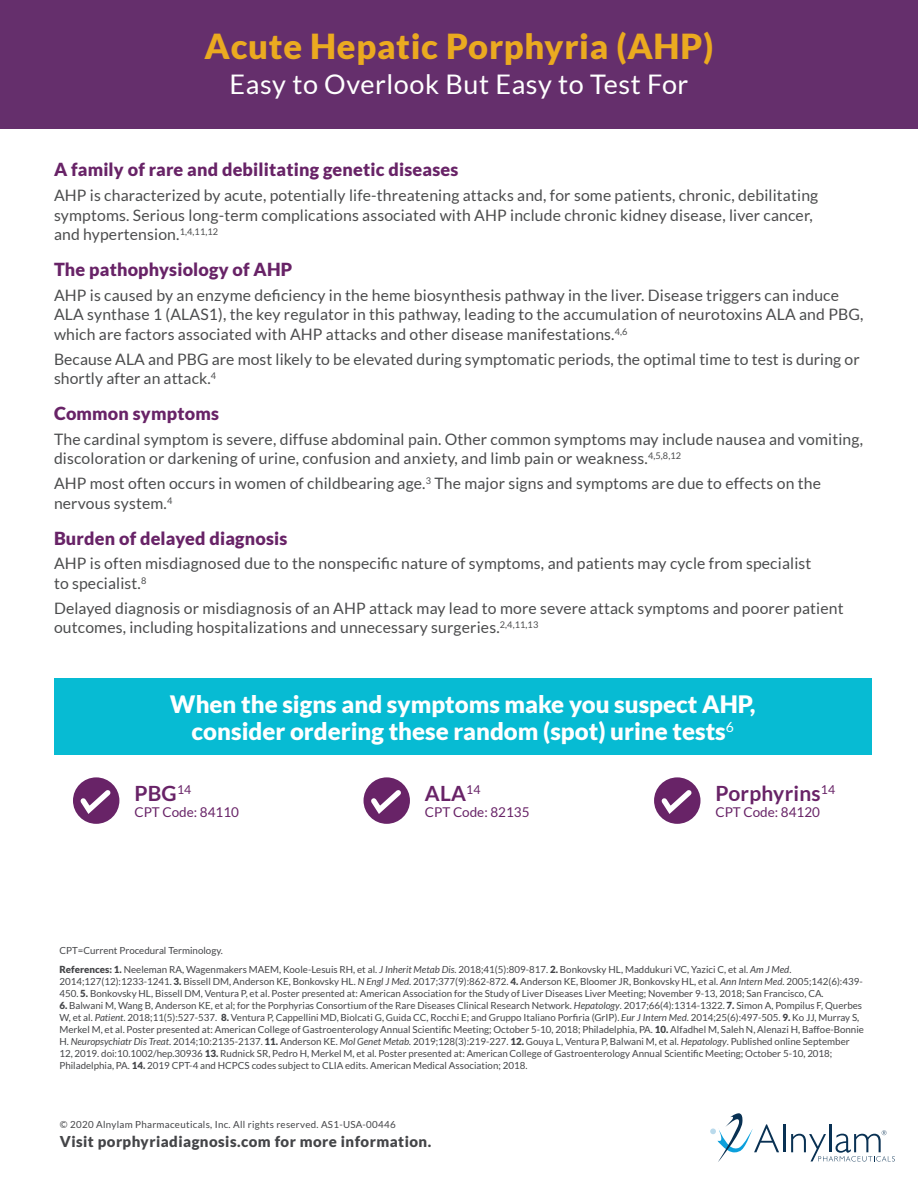
<style>
.page{position:relative;width:918px;height:1188px;background:#fff}
.page>*{position:absolute;margin:0;border:0;box-sizing:border-box;transform-origin:0 0}
.t1{font:900 34.5px "Lato";letter-spacing:.02em;color:#ebaa20}
.t2{font:27px "Lato";letter-spacing:.02em;color:#fff}
.t3{font:900 24px/27px "Lato";color:#fff;text-align:center}
.t4{font:700 21px "Lato";letter-spacing:.01em;color:#682367}
.t5{font:900 18px "Lato";letter-spacing:.01em;color:#682367}
.t6{font:15.75px/19.5px "Lato";letter-spacing:.01em;color:#4b4c4d}
.t7{font:900 15px "Lato";letter-spacing:.03em;color:#444548}
.t8{font:13.5px "Lato";color:#682367}
.t9{font:9.75px/12px "Lato";color:#444548}
.t10{font:9.75px "Lato";letter-spacing:.03em;color:#444548}
.s1{font-weight:900}
.s2{font-style:italic}
</style>
<div class="page">
<div style="left:0;top:0;width:918px;height:128px;background:#652f6c"></div>
<div style="left:54px;top:679px;width:818px;height:76px;background:#07bbd3"></div>
<div style="left:73px;top:777px;width:46px;height:47px;background:#682367;border-radius:50%"></div>
<svg style="left:76px;top:785px;width:39px;height:33px"></svg>
<div style="left:364px;top:777px;width:46px;height:47px;background:#682367;border-radius:50%"></div>
<svg style="left:366px;top:785px;width:40px;height:33px"></svg>
<div style="left:654px;top:777px;width:46px;height:47px;background:#682367;border-radius:50%"></div>
<svg style="left:657px;top:785px;width:40px;height:33px"></svg>
<svg style="left:710px;top:1113px;width:69px;height:49px"></svg>
<hr style="left:783px;top:1125px;width:2px;height:27px;background:#093153">
<hr style="left:829px;top:1125px;width:2px;height:27px;background:#093153">
<svg style="left:791px;top:1130px;width:104px;height:31px"></svg>
<p class="t1" style="left:205px;top:27px;width:510px">Acute Hepatic Porphyria (AHP)</p>
<p class="t2" style="left:230px;top:69px;width:460px">Easy to Overlook But Easy to Test For</p>
<p class="t5" style="left:54px;top:159px;width:406px">A family of rare and debilitating genetic diseases</p>
<p class="t6" style="left:54px;top:186px;width:766px">AHP is characterized by acute, potentially life-threatening attacks and, for some patients, chronic, debilitating symptoms. Serious long-term complications associated with AHP include chronic kidney disease, liver cancer, and hypertension.<sup>1,4,11,12</sup></p>
<p class="t5" style="left:54px;top:259px;width:240px">The pathophysiology of AHP</p>
<p class="t6" style="left:54px;top:285px;width:811px">AHP is caused by an enzyme deficiency in the heme biosynthesis pathway in the liver. Disease triggers can induce<br>ALA synthase 1 (ALAS1), the key regulator in this pathway, leading to the accumulation of neurotoxins ALA and PBG, which are factors associated with AHP attacks and other disease manifestations.<sup>4,6</sup></p>
<p class="t6" style="left:54px;top:349px;width:807px">Because ALA and PBG are most likely to be elevated during symptomatic periods, the optimal time to test is during or shortly after an attack.<sup>4</sup></p>
<p class="t5" style="left:54px;top:403px;width:166px">Common symptoms</p>
<p class="t6" style="left:54px;top:429px;width:811px">The cardinal symptom is severe, diffuse abdominal pain. Other common symptoms may include nausea and vomiting, discoloration or darkening of urine, confusion and anxiety, and limb pain or weakness.<sup>4,5,8,12</sup></p>
<p class="t6" style="left:54px;top:474px;width:769px">AHP most often occurs in women of childbearing age.<sup>3</sup> The major signs and symptoms are due to effects on the nervous system.<sup>4</sup></p>
<p class="t5" style="left:54px;top:527px;width:235px">Burden of delayed diagnosis</p>
<p class="t6" style="left:54px;top:554px;width:759px">AHP is often misdiagnosed due to the nonspecific nature of symptoms, and patients may cycle from specialist to specialist.<sup>8</sup></p>
<p class="t6" style="left:54px;top:598px;width:791px">Delayed diagnosis or misdiagnosis of an AHP attack may lead to more severe attack symptoms and poorer patient outcomes, including hospitalizations and unnecessary surgeries.<sup>2,4,11,13</sup></p>
<p class="t3" style="left:170px;top:690px;width:587px">When the signs and symptoms make you suspect AHP, consider ordering these random (spot) urine tests<sup>6</sup></p>
<p class="t4" style="left:134px;top:781px;width:58px">PBG<sup>14</sup></p>
<p class="t8" style="left:134px;top:805px;width:106px">CPT Code: 84110</p>
<p class="t4" style="left:425px;top:781px;width:57px">ALA<sup>14</sup></p>
<p class="t8" style="left:425px;top:805px;width:106px">CPT Code: 82135</p>
<p class="t4" style="left:716px;top:781px;width:121px">Porphyrins<sup>14</sup></p>
<p class="t8" style="left:716px;top:805px;width:106px">CPT Code: 84120</p>
<p class="t9" style="left:59px;top:944px;width:165px">CPT=Current Procedural Terminology.</p>
<p class="t9" style="left:59px;top:963px;width:805px"><span class="s1">References: 1.</span> Neeleman RA, Wagenmakers MAEM, Koole-Lesuis RH, et al. <span class="s2">J Inherit Metab Dis</span>. 2018;41(5):809-817. <span class="s1">2.</span> Bonkovsky HL, Maddukuri VC, Yazici C, et al. <span class="s2">Am J Med</span>.<br>2014;127(12):1233-1241. <span class="s1">3.</span> Bissell DM, Anderson KE, Bonkovsky HL. <span class="s2">N Engl J Med</span>. 2017;377(9):862-872. <span class="s1">4.</span> Anderson KE, Bloomer JR, Bonkovsky HL, et al. <span class="s2">Ann Intern Med</span>. 2005;142(6):439-<br>450. <span class="s1">5.</span> Bonkovsky HL, Bissell DM, Ventura P, et al. Poster presented at: American Association for the Study of Liver Diseases Liver Meeting; November 9-13, 2018; San Francisco, CA.</p>
<p class="t9" style="left:59px;top:999px;width:806px"><span class="s1">6.</span> Balwani M, Wang B, Anderson KE, et al; for the Porphyrias Consortium of the Rare Diseases Clinical Research Network. <span class="s2">Hepatology</span>. 2017;66(4):1314-1322. <span class="s1">7.</span> Simon A, Pompilus F, Querbes W, et al. <span class="s2">Patient</span>. 2018;11(5):527-537. <span class="s1">8.</span> Ventura P, Cappellini MD, Biolcati G, Guida CC, Rocchi E; and Gruppo Italiano Porfiria (GrIP). <span class="s2">Eur J Intern Med</span>. 2014;25(6):497-505. <span class="s1">9.</span> Ko JJ, Murray S, Merkel M, et al. Poster presented at: American College of Gastroenterology Annual Scientific Meeting; October 5-10, 2018; Philadelphia, PA. <span class="s1">10.</span> Alfadhel M, Saleh N, Alenazi H, Baffoe-Bonnie H. <span class="s2">Neuropsychiatr Dis Treat</span>. 2014;10:2135-2137. <span class="s1">11.</span> Anderson KE. <span class="s2">Mol Genet Metab.</span> 2019;128(3):219-227. <span class="s1">12.</span> Gouya L, Ventura P, Balwani M, et al. <span class="s2">Hepatology</span>. Published online September 12, 2019. doi:10.1002/hep.30936 <span class="s1">13.</span> Rudnick SR, Pedro H, Merkel M, et al. Poster presented at: American College of Gastroenterology Annual Scientific Meeting; October 5-10, 2018; Philadelphia, PA. <span class="s1">14.</span> 2019 CPT-4 and HCPCS codes subject to CLIA edits. American Medical Association; 2018.</p>
<p class="t10" style="left:60px;top:1119px;width:337px">© 2020 Alnylam Pharmaceuticals, Inc. All rights reserved. AS1-USA-00446</p>
<p class="t7" style="left:60px;top:1133px;width:373px">Visit porphyriadiagnosis.com for more information.</p>
</div>
